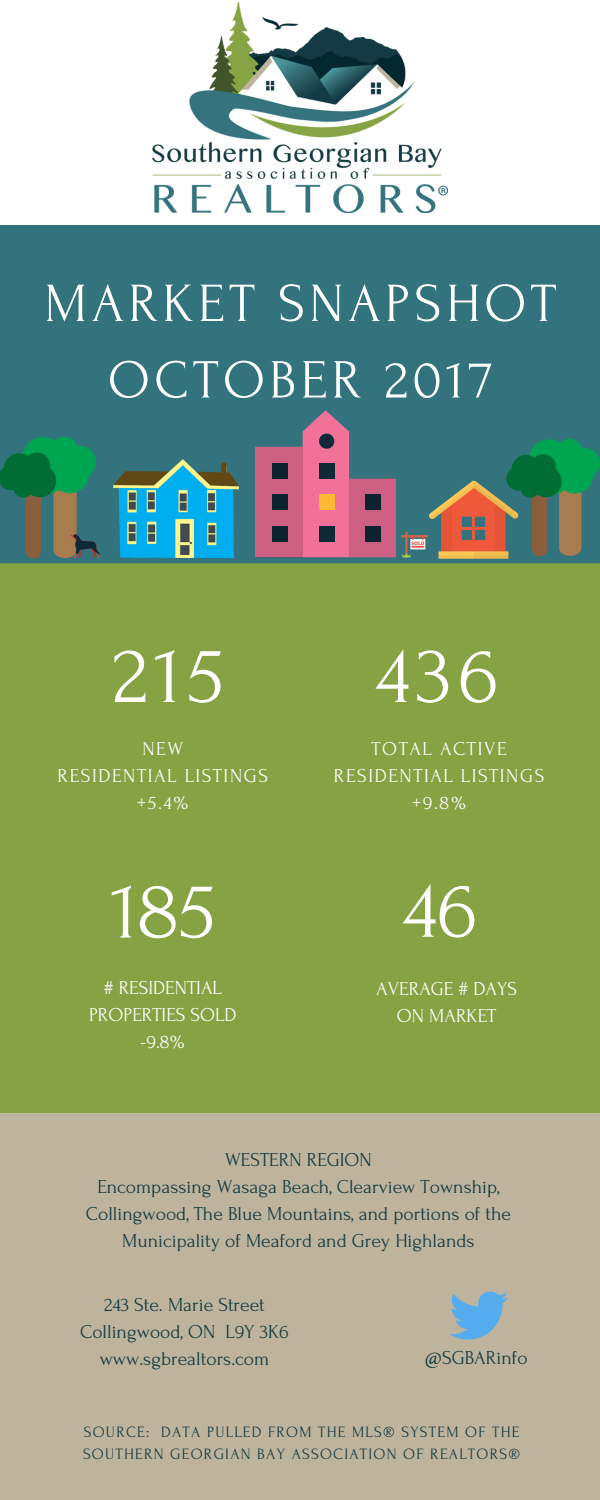
<style>
.page{position:relative;width:600px;height:1500px;background:#fff}
.page>*{position:absolute;margin:0;border:0;box-sizing:border-box;transform-origin:0 0}
.t1{font:82.5px "Forum";letter-spacing:.08em;color:#fff}
.t2{font:55px/76.5px "Forum";letter-spacing:.08em;color:#fff;text-align:center}
.t3{font:19.7px/27px "Forum";color:#133a42;text-align:center}
.t4{font:19.7px/27px "Forum";letter-spacing:.08em;color:#fff;text-align:center}
.t5{font:19.7px/27px "Forum";color:#fff;text-align:center}
.t6{font:15.7px/21.8px "Forum";letter-spacing:.08em;color:#133a42}
</style>
<div class="page">
<div style="left:0;top:4px;width:600px;height:1496px;background:#33737e"></div>
<div style="left:0;top:563px;width:600px;height:550px;background:#85a343"></div>
<svg style="left:0;top:436px;width:100px;height:123px"></svg>
<div style="left:0;top:1113px;width:600px;height:387px;background:#beb49d"></div>
<svg style="left:255px;top:410px;width:345px;height:149px"></svg>
<img style="left:114px;top:460px;width:124px;height:98px">
<div style="left:0;top:0;width:600px;height:225px;background:#fff"></div>
<img style="left:153px;top:2px;width:295px;height:210px">
<svg style="left:449px;top:1292px;width:59px;height:48px"></svg>
<h2 class="t2" style="left:44px;top:266px;width:513px">MARKET SNAPSHOT<br>OCTOBER 2017</h2>
<h1 class="t1" style="left:113px;top:631px;width:113px">215</h1>
<h1 class="t1" style="left:375px;top:631px;width:125px">436</h1>
<p class="t4" style="left:58px;top:736px;width:212px">NEW<br>RESIDENTIAL LISTINGS +5.4%</p>
<p class="t4" style="left:334px;top:736px;width:212px">TOTAL ACTIVE<br>RESIDENTIAL LISTINGS +9.8%</p>
<h1 class="t1" style="left:111px;top:867px;width:106px">185</h1>
<h1 class="t1" style="left:402px;top:866px;width:77px">46</h1>
<p class="t5" style="left:89px;top:974px;width:149px"># RESIDENTIAL<br>PROPERTIES SOLD -9.8%</p>
<p class="t5" style="left:376px;top:976px;width:143px">AVERAGE # DAYS<br>ON MARKET</p>
<p class="t3" style="left:86px;top:1146px;width:427px">WESTERN REGION<br>Encompassing Wasaga Beach, Clearview Township, Collingwood, The Blue Mountains, and portions of the Municipality of Meaford and Grey Highlands</p>
<p class="t3" style="left:80px;top:1292px;width:210px">243 Ste. Marie Street<br>Collingwood, ON L9Y 3K6 www.sgbrealtors.com</p>
<p class="t3" style="left:425px;top:1345px;width:104px">@SGBARinfo</p>
<p class="t6" style="left:83px;top:1421px;width:439px">SOURCE: DATA PULLED FROM THE MLS® SYSTEM OF THE<br>SOUTHERN GEORGIAN BAY ASSOCIATION OF REALTORS®</p>
</div>
